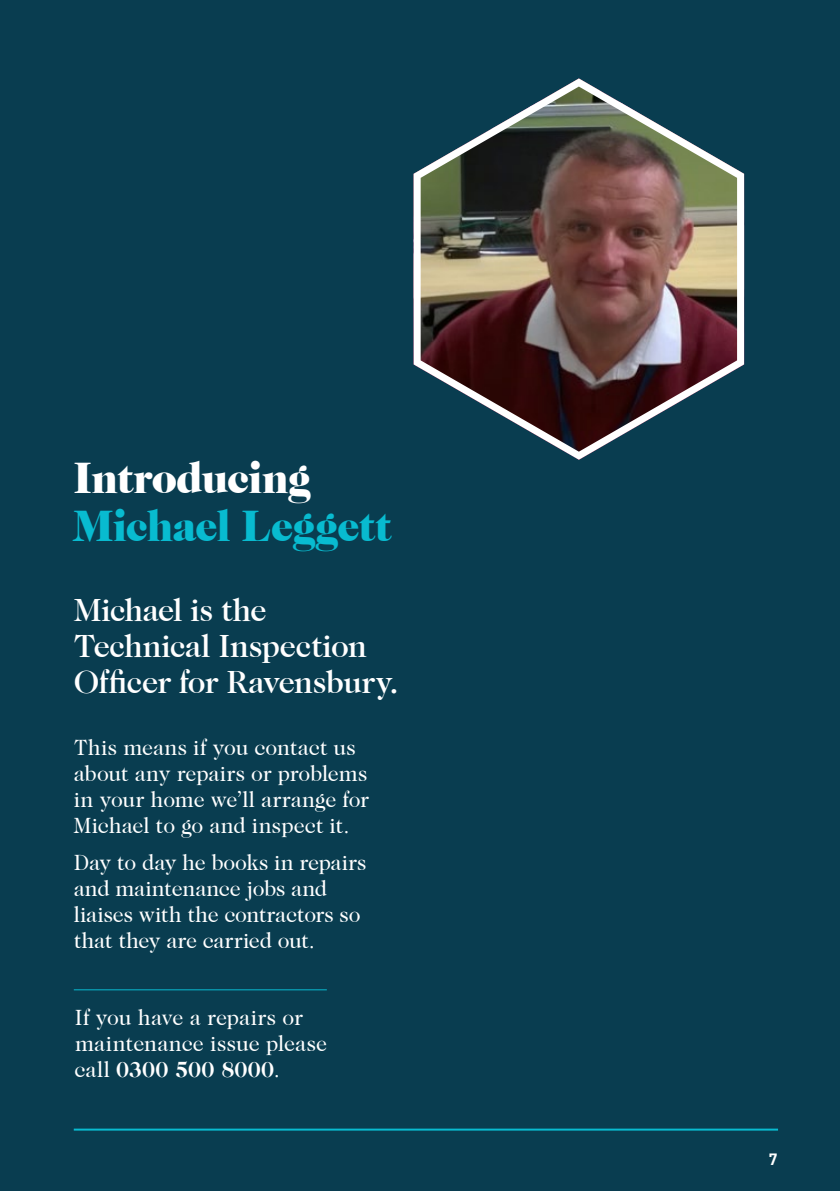
<style>
.page{position:relative;width:840px;height:1191px;background:#fff}
.page>*{position:absolute;margin:0;border:0;box-sizing:border-box;transform-origin:0 0}
.t1{font:900 44px "Caslon 224 Std";letter-spacing:-.025em;color:#08bbd0}
.t2{font:900 44px "Caslon 224 Std";letter-spacing:-.02em;color:#fff}
.t3{font:500 32px/36px "Caslon 224 Std";letter-spacing:-.02em;color:#fff}
.t4{font:22px/26px "Caslon 224 Std";letter-spacing:-.005em;color:#fff}
.t5{font:700 16px "DINOT";color:#fff}
.s1{font-weight:700}
</style>
<div class="page">
<div style="left:0;top:0;width:839px;height:1191px;background:#093d50"></div>
<hr style="left:74px;top:1128px;width:703px;height:2px;background:#08bbd0">
<hr style="left:74px;top:989px;width:252px;height:1px;background:#08bbd0">
<img style="left:413px;top:78px;width:330px;height:382px">
<h1 class="t2" style="left:74px;top:452px;width:238px">Introducing</h1>
<h1 class="t1" style="left:74px;top:500px;width:319px">Michael Leggett</h1>
<h2 class="t3" style="left:74px;top:592px;width:326px">Michael is the<br>Technical Inspection<br>Officer for Ravensbury.</h2>
<p class="t4" style="left:74px;top:734px;width:297px">This means if you contact us about any repairs or problems in your home we’ll arrange for<br>Michael to go and inspect it.</p>
<p class="t4" style="left:74px;top:849px;width:294px">Day to day he books in repairs and maintenance jobs and liaises with the contractors so that they are carried out.</p>
<p class="t4" style="left:74px;top:1004px;width:254px">If you have a repairs or maintenance issue please call <span class="s1">0300 500 8000</span>.</p>
<p class="t5" style="left:768px;top:1147px;width:10px">7</p>
</div>
